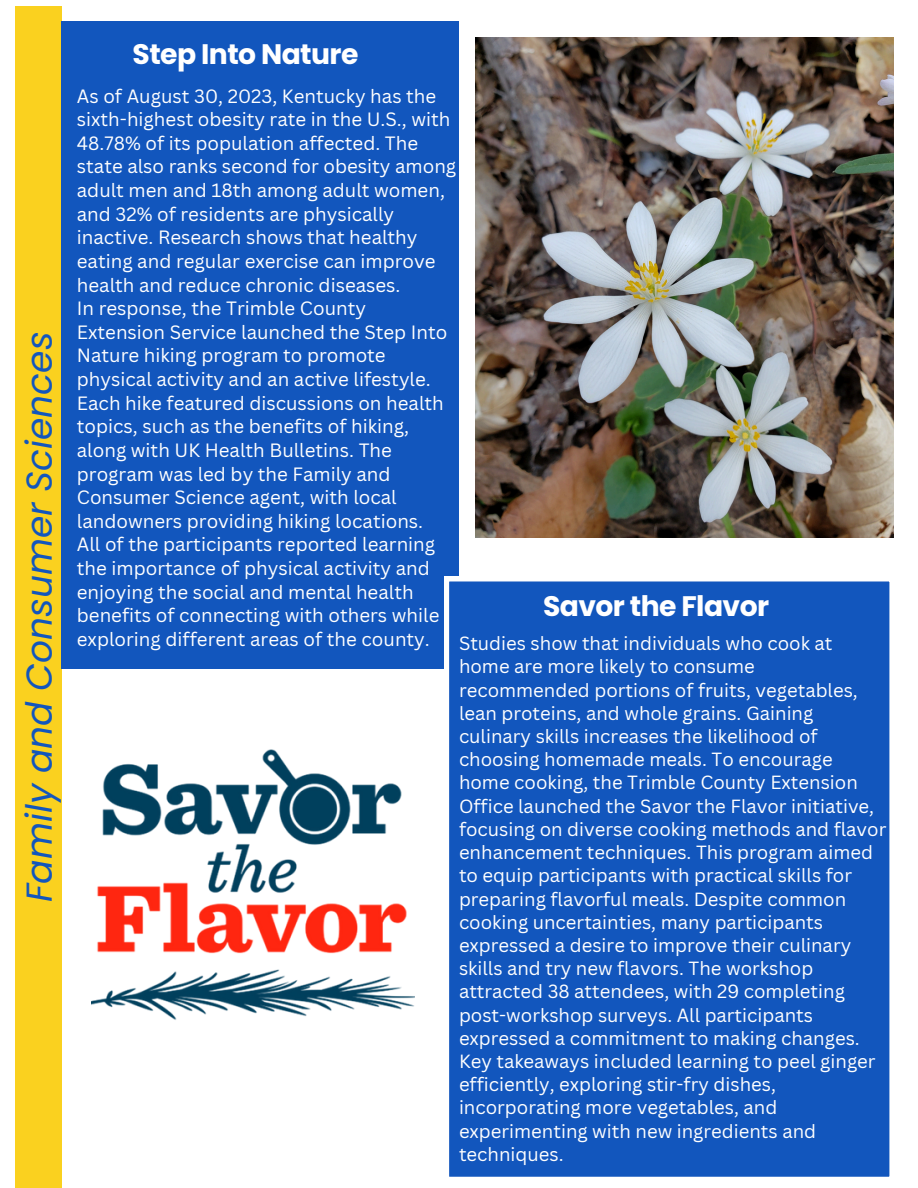
<style>
.page{position:relative;width:918px;height:1188px;background:#fff}
.page>*{position:absolute;margin:0;border:0;box-sizing:border-box;transform-origin:0 0}
.t1{font:italic 36px "Poppins";color:#1256bd}
.t2{font:700 28.2px "Poppins";letter-spacing:-.02em;color:#fff}
.t3{font:18.75px/23.7px "Canva Sans";color:#fff}
.t4{font:18.6px/23.2px "Canva Sans";color:#fff}
</style>
<div class="page">
<div style="left:16px;top:6px;width:46px;height:1182px;background:#fad11f"></div>
<img style="left:476px;top:38px;width:417px;height:499px">
<img style="left:92px;top:750px;width:322px;height:270px">
<div style="left:62px;top:21px;width:397px;height:647px;background:#1256bd"></div>
<div style="left:445px;top:577px;width:445px;height:600px;background:#1256bd"></div>
<p class="t1" style="left:14px;top:902px;width:571px;rotate:-90deg">Family and Consumer Sciences</p>
<h3 class="t2" style="left:133px;top:34px;width:227px">Step Into Nature</h3>
<p class="t3" style="left:77px;top:83px;width:381px">As of August 30, 2023, Kentucky has the sixth-highest obesity rate in the U.S., with 48.78% of its population affected. The state also ranks second for obesity among adult men and 18th among adult women, and 32% of residents are physically inactive. Research shows that healthy eating and regular exercise can improve health and reduce chronic diseases.<br>In response, the Trimble County Extension Service launched the Step Into Nature hiking program to promote physical activity and an active lifestyle.<br>Each hike featured discussions on health topics, such as the benefits of hiking, along with UK Health Bulletins. The program was led by the Family and Consumer Science agent, with local landowners providing hiking locations.<br>All of the participants reported learning the importance of physical activity and enjoying the social and mental health benefits of connecting with others while exploring different areas of the county.</p>
<p class="t2" style="left:543px;top:586px;width:228px">Savor the Flavor</p>
<h3 class="t4" style="left:459px;top:631px;width:429px">Studies show that individuals who cook at home are more likely to consume recommended portions of fruits, vegetables, lean proteins, and whole grains. Gaining culinary skills increases the likelihood of choosing homemade meals. To encourage home cooking, the Trimble County Extension Office launched the Savor the Flavor initiative, focusing on diverse cooking methods and flavor enhancement techniques. This program aimed to equip participants with practical skills for preparing flavorful meals. Despite common cooking uncertainties, many participants expressed a desire to improve their culinary skills and try new flavors. The workshop attracted 38 attendees, with 29 completing post-workshop surveys. All participants expressed a commitment to making changes.<br>Key takeaways included learning to peel ginger efficiently, exploring stir-fry dishes, incorporating more vegetables, and experimenting with new ingredients and techniques.</h3>
</div>
